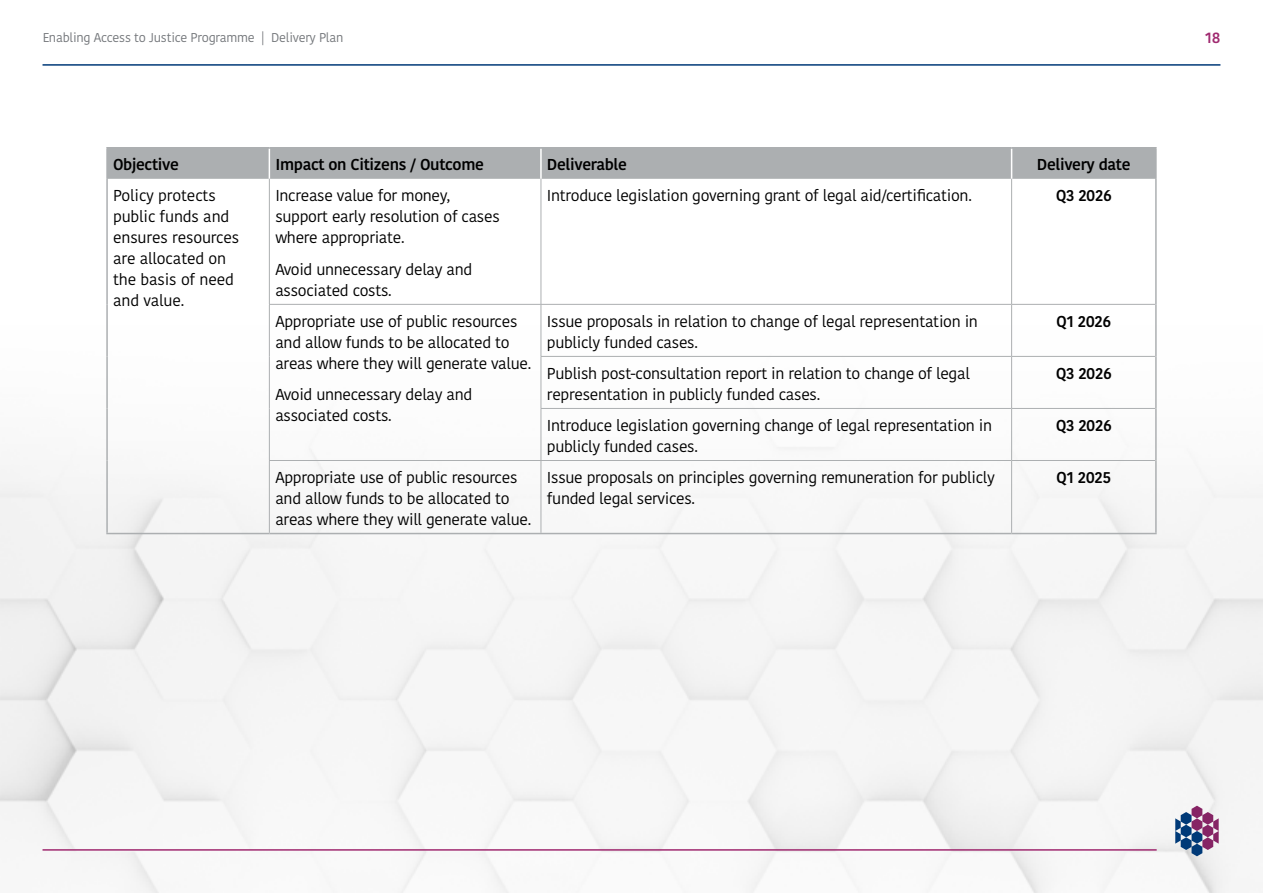
<style>
.page{position:relative;width:1263px;height:893px;background:#fff}
.page>*{position:absolute;margin:0;border:0;box-sizing:border-box;transform-origin:0 0}
.t1{font:15.75px/21px "Kohinoor Bangla";letter-spacing:-.02em;color:#000}
.t2{font:600 15.75px "Kohinoor Bangla";letter-spacing:-.02em;color:#000}
.t3{font:600 15px "Kohinoor Bangla";color:#a02a70}
.t4{font:12.75px "Kohinoor Bangla";letter-spacing:-.02em;color:#74777b}
</style>
<div class="page">
<hr style="left:43px;top:849px;width:1114px;height:2px;background:#a02a70">
<hr style="left:43px;top:64px;width:1177px;height:2px;background:#003a78">
<svg style="left:1175px;top:806px;width:44px;height:50px"></svg>
<div style="left:108px;top:149px;width:1047px;height:30px;background:#acafb1"></div>
<hr style="left:106px;top:179px;width:2px;height:125px;background:#acafb1">
<hr style="left:1155px;top:179px;width:2px;height:125px;background:#acafb1">
<hr style="left:106px;top:304px;width:2px;height:52px;background:#acafb1">
<hr style="left:1155px;top:304px;width:2px;height:52px;background:#acafb1">
<hr style="left:106px;top:356px;width:2px;height:52px;background:#acafb1">
<hr style="left:1155px;top:356px;width:2px;height:52px;background:#acafb1">
<hr style="left:106px;top:408px;width:2px;height:52px;background:#acafb1">
<hr style="left:1155px;top:408px;width:2px;height:52px;background:#acafb1">
<hr style="left:106px;top:460px;width:2px;height:73px;background:#acafb1">
<hr style="left:1155px;top:460px;width:2px;height:73px;background:#acafb1">
<hr style="left:269px;top:149px;width:1px;height:30px;background:#fff">
<hr style="left:540px;top:149px;width:2px;height:30px;background:#fff">
<hr style="left:1011px;top:149px;width:1px;height:30px;background:#fff">
<hr style="left:106px;top:147px;width:163px;height:2px;background:#acafb1">
<hr style="left:106px;top:149px;width:2px;height:30px;background:#acafb1">
<hr style="left:269px;top:147px;width:272px;height:2px;background:#acafb1">
<hr style="left:541px;top:147px;width:470px;height:2px;background:#acafb1">
<hr style="left:1011px;top:147px;width:146px;height:2px;background:#acafb1">
<hr style="left:1155px;top:149px;width:2px;height:30px;background:#acafb1">
<hr style="left:106px;top:533px;width:163px;height:1px;background:#acafb1">
<hr style="left:269px;top:533px;width:272px;height:1px;background:#acafb1">
<hr style="left:541px;top:533px;width:470px;height:1px;background:#acafb1">
<hr style="left:1011px;top:533px;width:146px;height:1px;background:#acafb1">
<hr style="left:269px;top:179px;width:1px;height:125px;background:#acafb1">
<hr style="left:541px;top:179px;width:1px;height:125px;background:#acafb1">
<hr style="left:1011px;top:179px;width:1px;height:125px;background:#acafb1">
<hr style="left:269px;top:304px;width:272px;height:1px;background:#acafb1">
<hr style="left:269px;top:305px;width:1px;height:51px;background:#acafb1">
<hr style="left:269px;top:356px;width:1px;height:52px;background:#acafb1">
<hr style="left:269px;top:408px;width:1px;height:52px;background:#acafb1">
<hr style="left:541px;top:304px;width:470px;height:1px;background:#acafb1">
<hr style="left:541px;top:305px;width:1px;height:51px;background:#acafb1">
<hr style="left:1011px;top:304px;width:144px;height:1px;background:#acafb1">
<hr style="left:1011px;top:305px;width:1px;height:51px;background:#acafb1">
<hr style="left:541px;top:356px;width:470px;height:1px;background:#acafb1">
<hr style="left:541px;top:357px;width:1px;height:51px;background:#acafb1">
<hr style="left:1011px;top:356px;width:144px;height:1px;background:#acafb1">
<hr style="left:1011px;top:357px;width:1px;height:51px;background:#acafb1">
<hr style="left:541px;top:408px;width:470px;height:1px;background:#acafb1">
<hr style="left:541px;top:409px;width:1px;height:51px;background:#acafb1">
<hr style="left:1011px;top:408px;width:144px;height:1px;background:#acafb1">
<hr style="left:1011px;top:409px;width:1px;height:51px;background:#acafb1">
<hr style="left:269px;top:460px;width:272px;height:1px;background:#acafb1">
<hr style="left:269px;top:461px;width:1px;height:72px;background:#acafb1">
<hr style="left:541px;top:460px;width:470px;height:1px;background:#acafb1">
<hr style="left:541px;top:461px;width:1px;height:72px;background:#acafb1">
<hr style="left:1011px;top:460px;width:144px;height:1px;background:#acafb1">
<hr style="left:1011px;top:461px;width:1px;height:72px;background:#acafb1">
<p class="t4" style="left:43px;top:28px;width:302px">Enabling Access to Justice Programme | Delivery Plan</p>
<p class="t3" style="left:1205px;top:25px;width:17px">18</p>
<p class="t2" style="left:113px;top:152px;width:67px">Objective</p>
<p class="t2" style="left:275px;top:152px;width:210px">Impact on Citizens / Outcome</p>
<p class="t2" style="left:547px;top:152px;width:81px">Deliverable</p>
<p class="t2" style="left:1037px;top:152px;width:95px">Delivery date</p>
<p class="t1" style="left:113px;top:185px;width:128px">Policy protects public funds and ensures resources are allocated on the basis of need and value.</p>
<p class="t1" style="left:275px;top:185px;width:226px">Increase value for money, support early resolution of cases where appropriate.</p>
<p class="t1" style="left:547px;top:185px;width:426px">Introduce legislation governing grant of legal aid/certification.</p>
<p class="t2" style="left:1056px;top:183px;width:58px">Q3 2026</p>
<p class="t1" style="left:275px;top:258px;width:198px">Avoid unnecessary delay and associated costs.</p>
<p class="t1" style="left:275px;top:310px;width:257px">Appropriate use of public resources and allow funds to be allocated to areas where they will generate value.</p>
<p class="t1" style="left:275px;top:384px;width:198px">Avoid unnecessary delay and associated costs.</p>
<p class="t1" style="left:547px;top:310px;width:432px">Issue proposals in relation to change of legal representation in publicly funded cases.</p>
<p class="t2" style="left:1056px;top:308px;width:57px">Q1 2026</p>
<p class="t1" style="left:547px;top:363px;width:424px">Publish post-consultation report in relation to change of legal representation in publicly funded cases.</p>
<p class="t2" style="left:1056px;top:360px;width:58px">Q3 2026</p>
<p class="t1" style="left:547px;top:415px;width:447px">Introduce legislation governing change of legal representation in publicly funded cases.</p>
<p class="t2" style="left:1056px;top:412px;width:58px">Q3 2026</p>
<p class="t1" style="left:275px;top:467px;width:257px">Appropriate use of public resources and allow funds to be allocated to areas where they will generate value.</p>
<p class="t1" style="left:547px;top:467px;width:449px">Issue proposals on principles governing remuneration for publicly funded legal services.</p>
<p class="t2" style="left:1056px;top:464px;width:57px">Q1 2025</p>
</div>
